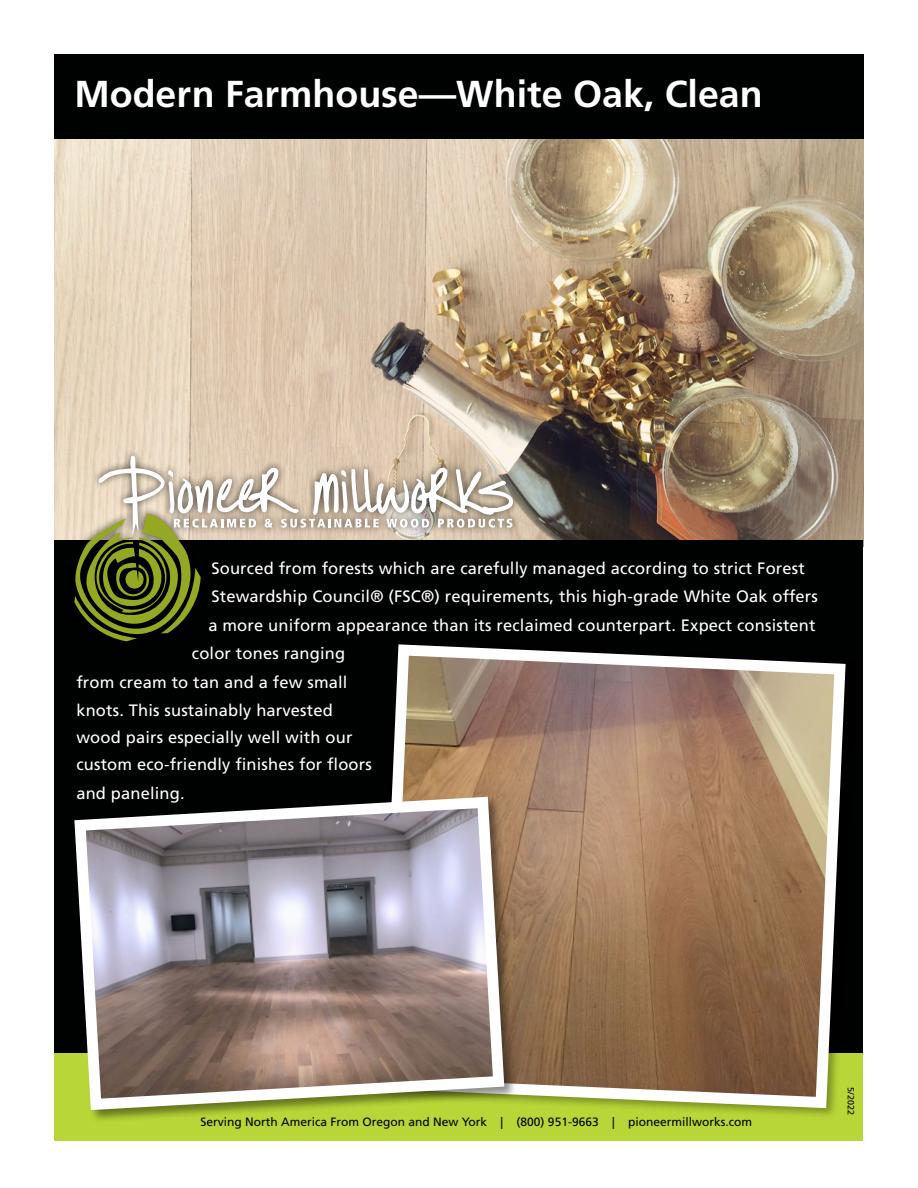
<style>
.page{position:relative;width:918px;height:1188px;background:#fff}
.page>*{position:absolute;margin:0;border:0;box-sizing:border-box;transform-origin:0 0}
.t1{font:700 37.5px "Frutiger LT Std";color:#fff}
.t2{font:16.5px/27px "Frutiger LT Std";letter-spacing:.01em;color:#fff}
.t3{font:12px "Frutiger LT Std";color:#000}
.t4{font:9px "Frutiger LT Std";color:#000}
</style>
<div class="page">
<img style="left:54px;top:138px;width:809px;height:408px">
<div style="left:55px;top:540px;width:808px;height:513px;background:#000101"></div>
<div style="left:54px;top:54px;width:810px;height:84px;background:#000101"></div>
<div style="left:55px;top:1053px;width:808px;height:87px;background:#b8d637"></div>
<div style="left:67px;top:448px;width:454px;height:201px;background:#000;opacity:.75"></div>
<svg style="left:74px;top:455px;width:439px;height:186px"></svg>
<div style="left:376px;top:640px;width:482px;height:479px;background:#000;opacity:.34"></div>
<svg style="left:373px;top:639px;width:478px;height:475px;background:#977c61"></svg>
<div style="left:73px;top:795px;width:444px;height:328px;background:#000;opacity:.45"></div>
<svg style="left:73px;top:791px;width:437px;height:325px;background:#978e88"></svg>
<h1 class="t1" style="left:74px;top:72px;width:690px">Modern Farmhouse—White Oak, Clean</h1>
<p class="t2" style="left:211px;top:554px;width:595px">Sourced from forests which are carefully managed according to strict Forest</p>
<p class="t2" style="left:211px;top:583px;width:608px">Stewardship Council® (FSC®) requirements, this high-grade White Oak offers</p>
<p class="t2" style="left:208px;top:611px;width:609px">a more uniform appearance than its reclaimed counterpart. Expect consistent</p>
<p class="t2" style="left:192px;top:640px;width:155px">color tones ranging</p>
<p class="t2" style="left:76px;top:668px;width:273px">from cream to tan and a few small</p>
<p class="t2" style="left:76px;top:697px;width:258px">knots. This sustainably harvested</p>
<p class="t2" style="left:76px;top:724px;width:297px">wood pairs especially well with our custom eco-friendly finishes for floors</p>
<p class="t2" style="left:76px;top:779px;width:110px">and paneling.</p>
<p class="t3" style="left:200px;top:1115px;width:553px">Serving North America From Oregon and New York | (800) 951-9663 | pioneermillworks.com</p>
<p class="t4" style="left:856px;top:1087px;width:29px;rotate:90deg">5/2022</p>
</div>
